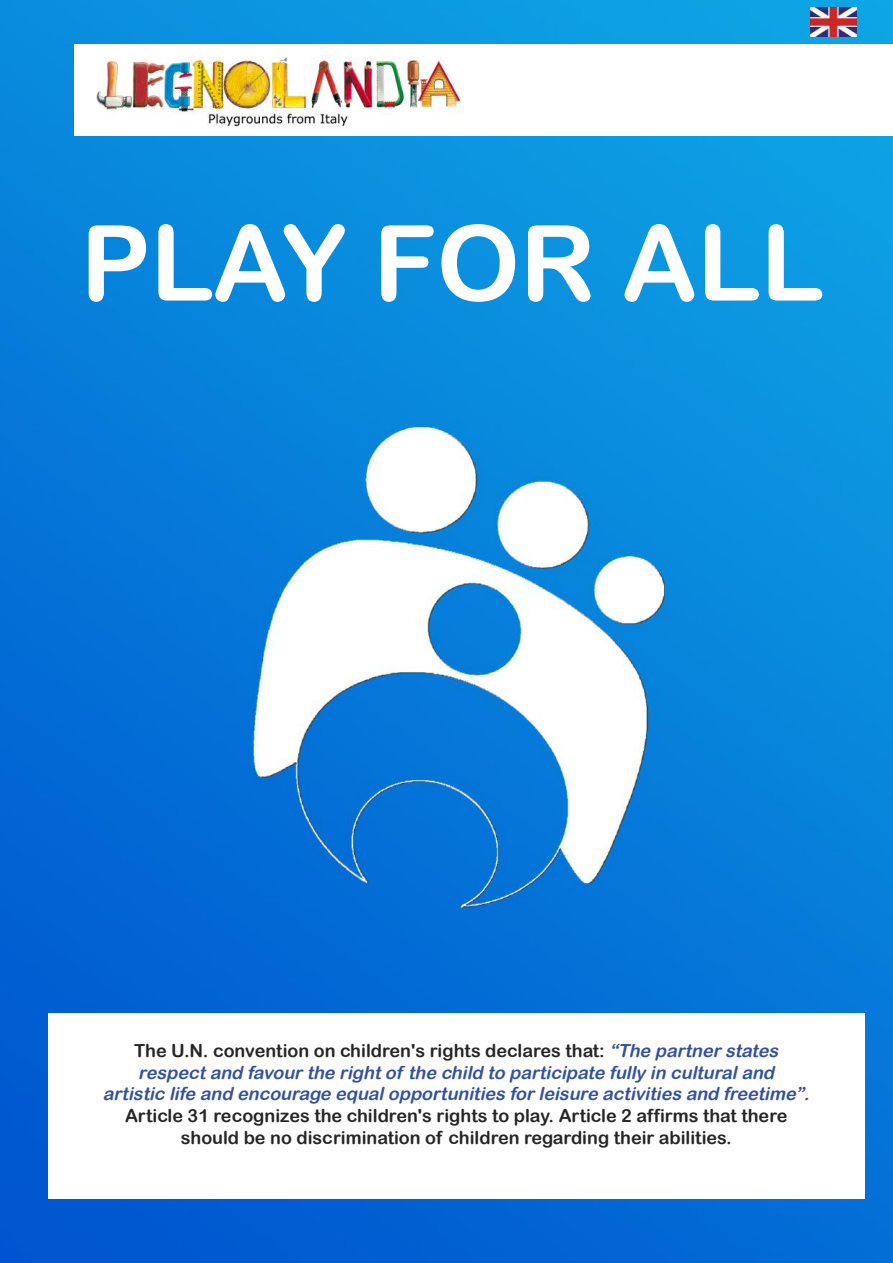
<style>
.page{position:relative;width:893px;height:1263px;background:#fff}
.page>*{position:absolute;margin:0;border:0;box-sizing:border-box;transform-origin:0 0}
.t1{font:105px "Arial Rounded MT Bold";color:#fff}
.t2{font:italic 18px/21.6px "Arial Rounded MT Bold";color:#3351a0;text-align:center}
.t3{font:18px/21.6px "Arial Rounded MT Bold";color:#272627;text-align:center}
.s1{font-style:normal;color:#272627}
</style>
<div class="page">
<img style="left:0;top:0;width:893px;height:1263px">
<div style="left:74px;top:44px;width:819px;height:92px;background:#fff"></div>
<img style="left:96px;top:57px;width:365px;height:70px">
<div style="left:48px;top:1014px;width:816px;height:185px;background:#fff"></div>
<img style="left:810px;top:8px;width:47px;height:29px">
<h1 class="t1" style="left:80px;top:201px;width:745px">PLAY FOR ALL</h1>
<p class="t2" style="left:103px;top:1040px;width:712px"><span class="s1">The U.N. convention on children's rights declares that:</span> “Thepartnerstates respect and favour the right of the child to participate fully in cultural and<br>artistic life and encourage equal opportunities for leisure activities and freetime”.</p>
<p class="t3" style="left:125px;top:1104px;width:664px">Article 31 recognizes the children's rights to play. Article 2 affirms that there should be no discrimination of children regarding their abilities.</p>
</div>
